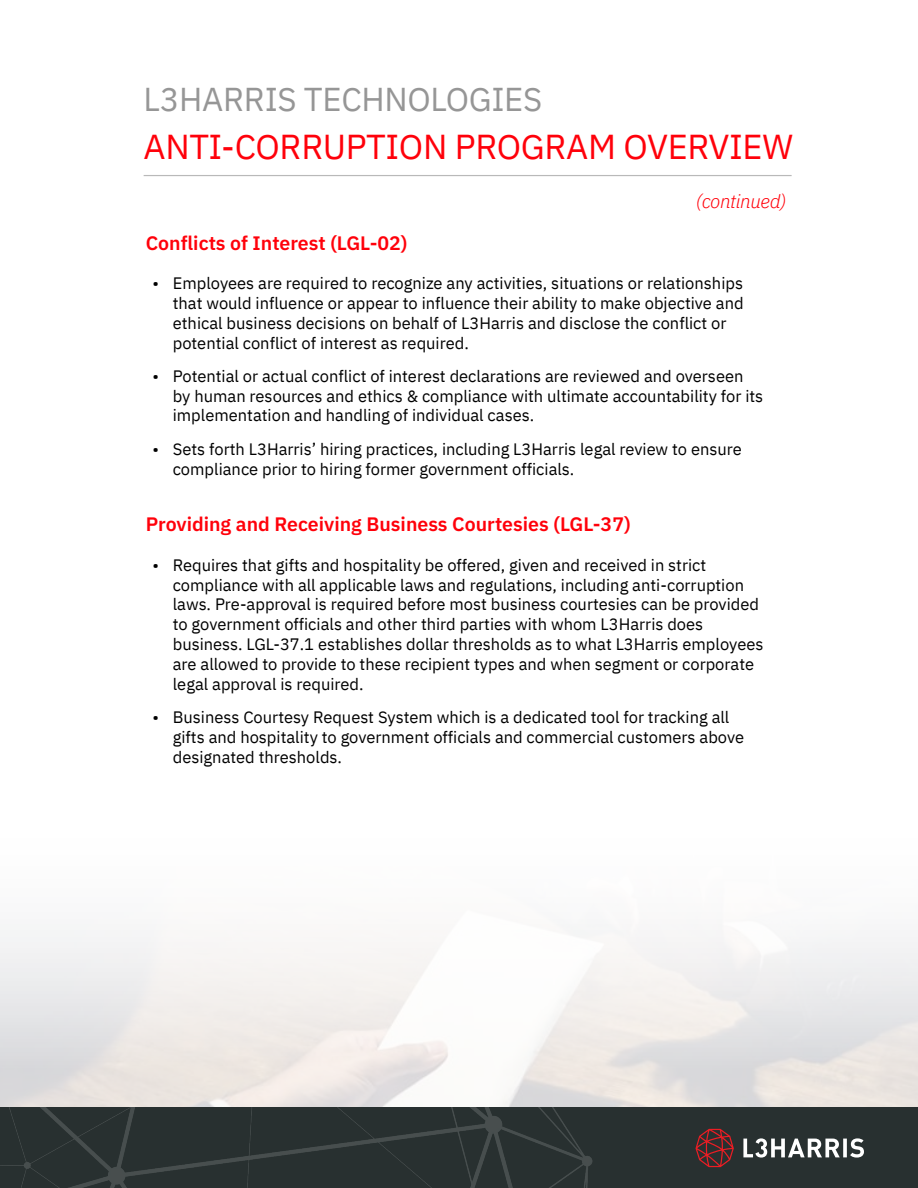
<style>
.page{position:relative;width:918px;height:1188px;background:#fff}
.page>*{position:absolute;margin:0;border:0;box-sizing:border-box;transform-origin:0 0}
.t1{font:34.5px "IBM Plex Sans";letter-spacing:-.01em;color:#ff000a}
.t2{font:33px "IBM Plex Sans";letter-spacing:-.01em;color:#969696}
.t3{font:600 19.5px "IBM Plex Sans";color:#ff000a}
.t4{font:italic 300 18.9px "IBM Plex Sans";letter-spacing:-.02em;color:#ff000a}
.t5{font:16.5px/19.8px "IBM Plex Sans";color:#000}
</style>
<div class="page">
<div style="left:0;top:1107px;width:918px;height:81px;background:#283030"></div>
<img style="left:0;top:1107px;width:593px;height:81px">
<svg style="left:696px;top:1129px;width:38px;height:38px"></svg>
<svg style="left:743px;top:1138px;width:121px;height:20px"></svg>
<hr style="left:144px;top:175px;width:648px;height:1px;background:#b9b9b9">
<h2 class="t2" style="left:144px;top:74px;width:400px">L3HARRIS TECHNOLOGIES</h2>
<h1 class="t1" style="left:144px;top:121px;width:651px">ANTI-CORRUPTION PROGRAM OVERVIEW</h1>
<p class="t4" style="left:696px;top:187px;width:92px">(continued)</p>
<p class="t3" style="left:146px;top:227px;width:263px">Conflicts of Interest (LGL-02)</p>
<p class="t5" style="left:173px;top:272px;width:572px;text-indent:-20px">• Employees are required to recognize any activities, situations or relationships that would influence or appear to influence their ability to make objective and ethical business decisions on behalf of L3Harris and disclose the conflict or potential conflict of interest as required.</p>
<p class="t5" style="left:173px;top:365px;width:592px;text-indent:-20px">• Potential or actual conflict of interest declarations are reviewed and overseen by human resources and ethics &amp; compliance with ultimate accountability for its implementation and handling of individual cases.</p>
<p class="t5" style="left:173px;top:438px;width:571px;text-indent:-20px">• Sets forth L3Harris’ hiring practices, including L3Harris legal review to ensure compliance prior to hiring former government officials.</p>
<p class="t3" style="left:146px;top:509px;width:486px">Providing and Receiving Business Courtesies (LGL-37)</p>
<p class="t5" style="left:173px;top:554px;width:592px;text-indent:-20px">• Requires that gifts and hospitality be offered, given and received in strict compliance with all applicable laws and regulations, including anti-corruption laws. Pre-approval is required before most business courtesies can be provided to government officials and other third parties with whom L3Harris does business. LGL-37.1 establishes dollar thresholds as to what L3Harris employees are allowed to provide to these recipient types and when segment or corporate legal approval is required.</p>
<p class="t5" style="left:173px;top:706px;width:573px;text-indent:-20px">• Business Courtesy Request System which is a dedicated tool for tracking all gifts and hospitality to government officials and commercial customers above designated thresholds.</p>
</div>
